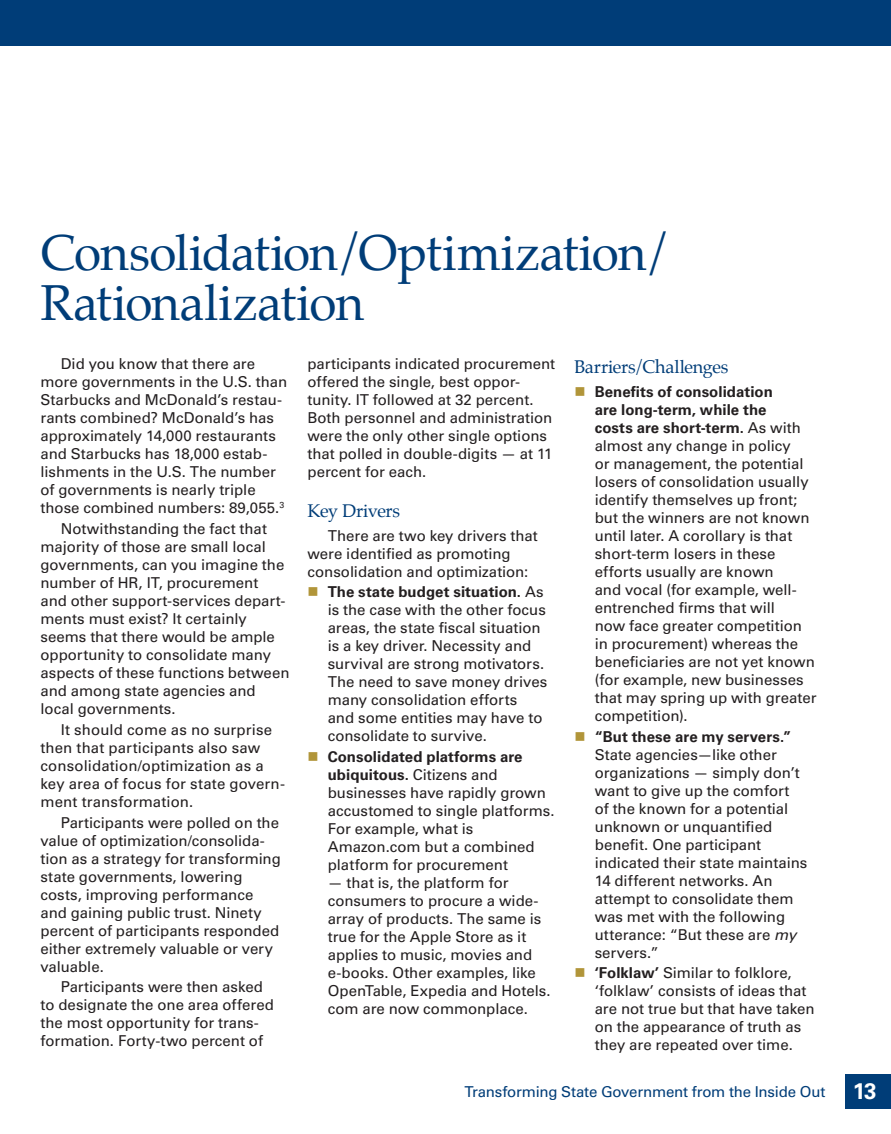
<style>
.page{position:relative;width:891px;height:1134px;background:#fff}
.page>*{position:absolute;margin:0;border:0;box-sizing:border-box;transform-origin:0 0}
.subhead_2012{font:49.5px/49.5px "Palatino";letter-spacing:-.015em;color:#003d78}
.subhead_level_2b{font:18px "Palatino";letter-spacing:-.015em;color:#003d78}
.body{font:15px/18px "Univers LT Std";color:#231f20}
.t1{font:15px "Univers LT Std";letter-spacing:-.01em;color:#003d78}
.s1{color:#b19539}
.s2{font-weight:700}
.s3{font-style:italic}
.s4{font-weight:700;font-size:22.5px;color:#fff}
</style>
<div class="page">
<div style="left:846px;top:1074px;width:45px;height:34px;background:#003d78"></div>
<div style="left:0;top:0;width:891px;height:46px;background:#003d78"></div>
<p class="subhead_2012" style="left:40px;top:228px;width:634px">Consolidation/Optimization/<br>Rationalization</p>
<p class="body" style="left:40px;top:355px;width:248px;text-indent:20px">Did you know that there are more governments in the U.S. than<br>Starbucks and McDonald’s restau&shy;rants combined? McDonald’s has approximately 14,000 restaurants and Starbucks has 18,000 estab&shy;lishments in the U.S. The number of governments is nearly triple those combined numbers: 89,055.<sup>3</sup></p>
<p class="body" style="left:40px;top:520px;width:250px;text-indent:20px">Notwithstanding the fact that majority of those are small local governments, can you imagine the number of HR, IT, procurement<br>and other support-services depart&shy;ments must exist? It certainly seems that there would be ample opportunity to consolidate many aspects of these functions between and among state agencies and local governments.</p>
<p class="body" style="left:40px;top:721px;width:246px;text-indent:20px">It should come as no surprise then that participants also saw consolidation/optimization as a key area of focus for state govern&shy;ment transformation.</p>
<p class="body" style="left:40px;top:813px;width:242px;text-indent:20px">Participants were polled on the value of optimization/consolida&shy;tion as a strategy for transforming state governments, lowering costs, improving performance and gaining public trust. Ninety percent of participants responded either extremely valuable or very valuable.</p>
<p class="body" style="left:40px;top:978px;width:235px;text-indent:20px">Participants were then asked to designate the one area offered the most opportunity for trans&shy;formation. Forty-two percent of</p>
<p class="body" style="left:308px;top:355px;width:249px">participants indicated procurement offered the single, best oppor&shy;tunity. IT followed at 32 percent.<br>Both personnel and administration were the only other single options that polled in double-digits — at 11 percent for each.</p>
<p class="subhead_level_2b" style="left:308px;top:496px;width:94px">Key Drivers</p>
<p class="body" style="left:308px;top:527px;width:232px;text-indent:20px">There are two key drivers that were identified as promoting consolidation and optimization:</p>
<p class="body" style="left:328px;top:583px;width:221px;text-indent:-20px"><span class="s1">■</span> <span class="s2">The state budget situation.</span> As is the case with the other focus areas, the state fiscal situation is a key driver. Necessity and survival are strong motivators.<br>The need to save money drives many consolidation efforts and some entities may have to consolidate to survive.</p>
<p class="body" style="left:328px;top:748px;width:228px;text-indent:-20px"><span class="s1">■</span> <span class="s2">Consolidated platforms are ubiquitous.</span> Citizens and businesses have rapidly grown accustomed to single platforms.<br>For example, what is<br>Amazon.com but a combined platform for procurement</p>
<p class="body" style="left:328px;top:874px;width:224px">— that is, the platform for consumers to procure a wide&shy;array of products. The same is true for the Apple Store as it applies to music, movies and e-books. Other examples, like<br>OpenTable, Expedia and Hotels. com are now commonplace.</p>
<p class="subhead_level_2b" style="left:574px;top:352px;width:156px">Barriers/Challenges</p>
<p class="body" style="left:595px;top:383px;width:223px;text-indent:-20px"><span class="s1">■</span> <span class="s2">Benefits of consolidation<br>are long-term, while the<br>costs are short-term.</span> As with almost any change in policy<br>or management, the potential losers of consolidation usually identify themselves up front; but the winners are not known until later. A corollary is that short-term losers in these efforts usually are known<br>and vocal (for example, well&shy;entrenched firms that will<br>now face greater competition in procurement) whereas the beneficiaries are not yet known (for example, new businesses that may spring up with greater competition).</p>
<p class="body" style="left:595px;top:727px;width:214px;text-indent:-20px"><span class="s1">■</span> <span class="s2">“But these are my servers.”<br></span>State agencies—like other organizations — simply don’t want to give up the comfort<br>of the known for a potential unknown or unquantified benefit. One participant indicated their state maintains<br>14 different networks. An attempt to consolidate them was met with the following utterance: “But these are <span class="s3">my </span>servers.”</p>
<p class="body" style="left:595px;top:964px;width:221px;text-indent:-20px"><span class="s1">■</span> <span class="s2">‘Folklaw’</span> Similar to folklore, ‘folklaw’ consists of ideas that are not true but that have taken on the appearance of truth as they are repeated over time.</p>
<p class="t1" style="left:464px;top:1083px;width:414px">Transforming State Government from the Inside Out <span class="s4">13</span></p>
</div>
